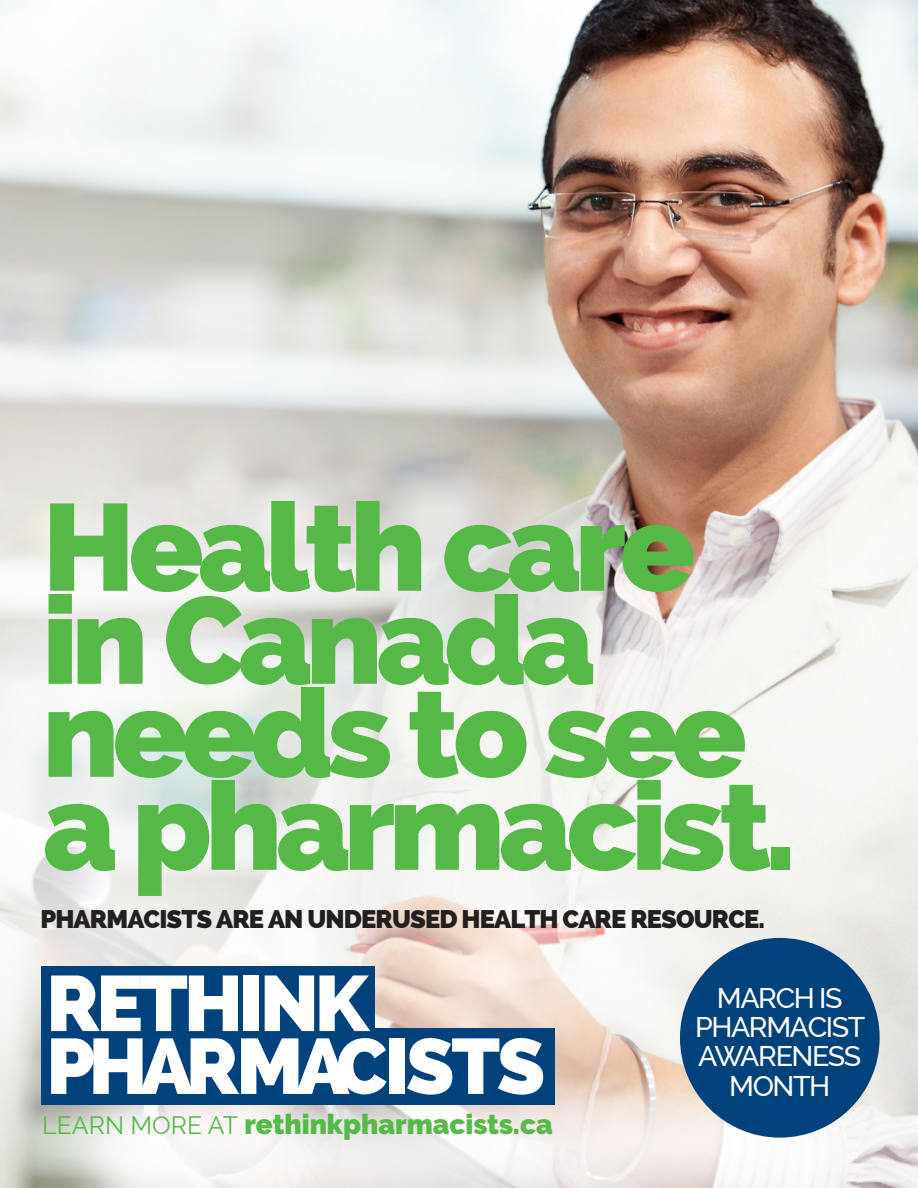
<style>
.page{position:relative;width:918px;height:1188px;background:#fff}
.page>*{position:absolute;margin:0;border:0;box-sizing:border-box;transform-origin:0 0}
.t1{font:800 123px "Raleway";letter-spacing:-.05em;color:#56b947}
.t2{font:500 28.5px/29.2px "Raleway";letter-spacing:-.05em;color:#fff;text-align:center}
.t3{font:900 27.75px "Raleway";color:#55ba47}
.t4{font:800 25.5px "Raleway";letter-spacing:-.035em;color:#231f20}
.s1{font-weight:400;font-size:24.75px}
</style>
<div class="page">
<img style="left:0;top:0;width:918px;height:1188px">
<div style="left:680px;top:938px;width:200px;height:200px;background:#01427c;border-radius:50%"></div>
<div style="left:41px;top:966px;width:334px;height:139px;background:#01427c"></div>
<div style="left:41px;top:1028px;width:513px;height:77px;background:#01427c"></div>
<svg style="left:51px;top:975px;width:187px;height:56px"></svg>
<div style="left:244px;top:975px;width:15px;height:56px;background:#fff"></div>
<svg style="left:265px;top:975px;width:105px;height:56px"></svg>
<svg style="left:51px;top:1038px;width:335px;height:56px"></svg>
<div style="left:389px;top:1038px;width:15px;height:56px;background:#fff"></div>
<svg style="left:407px;top:1038px;width:136px;height:57px"></svg>
<p class="t1" style="left:43px;top:476px;width:654px">Health care</p>
<p class="t1" style="left:43px;top:569px;width:554px">in Canada</p>
<p class="t1" style="left:43px;top:662px;width:706px">needs to see</p>
<p class="t1" style="left:43px;top:755px;width:755px">a pharmacist.</p>
<p class="t4" style="left:40px;top:905px;width:726px">PHARMACISTS ARE AN UNDERUSED HEALTH CARE RESOURCE.</p>
<p class="t3" style="left:42px;top:1108px;width:512px"><span class="s1">LEARN MORE AT</span> rethinkpharmacists.ca</p>
<p class="t2" style="left:695px;top:983px;width:172px">MARCH IS<br>PHARMACIST<br>AWARENESS<br>MONTH</p>
</div>
